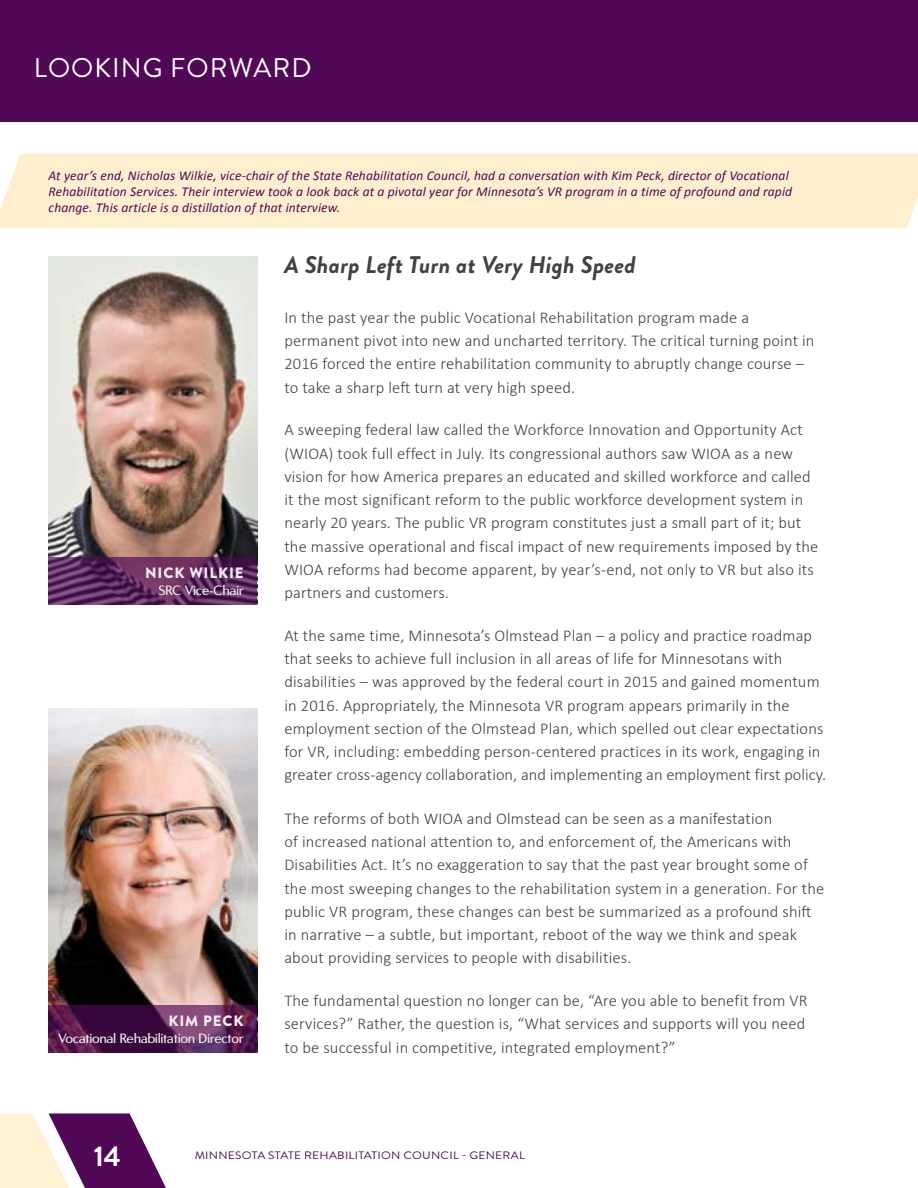
<style>
.page{position:relative;width:918px;height:1188px;background:#fff}
.page>*{position:absolute;margin:0;border:0;box-sizing:border-box;transform-origin:0 0}
.t1{font:700 28.5px "Brandon Grotesque";color:#fff}
.Left_Page_Header{font:27px "Brandon Grotesque";letter-spacing:.04em;color:#fff}
.Left_PG_Header_H2{font:27px "Brandon Grotesque";letter-spacing:.04em;color:#fff}
.Column_Head{font:italic 700 24px "Brandon Grotesque";letter-spacing:.01em;color:#414042}
.t2{font:300 16.5px/23.2px "Calibri";letter-spacing:.01em;color:#414042}
.t3{font:900 15px "Brandon Grotesque";letter-spacing:.06em;color:#ededee}
.t4{font:italic 13.5px/16.2px "Calibri";letter-spacing:.01em;color:#510856}
.t5{font:500 13.5px "Carisma";letter-spacing:-.03em;color:#ededee}
.t6{font:10.8px "Brandon Grotesque";letter-spacing:.02em;color:#510856;scale:1.11 1}
</style>
<div class="page">
<svg style="left:0;top:1113px;width:166px;height:75px"></svg>
<div style="left:0;top:154px;width:918px;height:74px;background:#ffefce"></div>
<div style="left:0;top:0;width:918px;height:122px;background:#510856"></div>
<img style="left:49px;top:708px;width:208px;height:298px">
<svg style="left:49px;top:1006px;width:208px;height:47px;background:#531d50"></svg>
<img style="left:49px;top:256px;width:208px;height:302px">
<svg style="left:49px;top:558px;width:208px;height:47px;background:#602b5e"></svg>
<p class="Left_Page_Header" style="left:34px;top:49px;width:281px">THE YEAR IN EVIEW</p>
<h2 class="Left_PG_Header_H2" style="left:34px;top:49px;width:279px">LOOKING FORWARD</h2>
<p class="t4" style="left:49px;top:167px;width:745px">At year’s end, Nicholas Wilkie, vice-chair of the State Rehabilitation Council, had a conversation with Kim Peck, director of Vocational<br>Rehabilitation Services. Their interview took a look back at a pivotal year for Minnesota’s VR program in a time of profound and rapid change. This article is a distillation of that interview.</p>
<p class="t3" style="left:145px;top:563px;width:100px">NICK WILKIE</p>
<p class="t5" style="left:158px;top:582px;width:87px">SRC Vice-Chair</p>
<p class="t3" style="left:168px;top:1011px;width:77px">KIM PECK</p>
<p class="t5" style="left:58px;top:1030px;width:187px">Vocational Rehabilitation Director</p>
<p class="Column_Head" style="left:284px;top:248px;width:353px">A Sharp Left Turn at Very High Speed</p>
<p class="t2" style="left:284px;top:305px;width:532px">In the past year the public Vocational Rehabilitation program made a permanent pivot into new and uncharted territory. The critical turning point in 2016 forced the entire rehabilitation community to abruptly change course – to take a sharp left turn at very high speed.</p>
<p class="t2" style="left:284px;top:417px;width:536px">A sweeping federal law called the Workforce Innovation and Opportunity Act (WIOA) took full effect in July. Its congressional authors saw WIOA as a new vision for how America prepares an educated and skilled workforce and called it the most significant reform to the public workforce development system in nearly 20 years. The public VR program constitutes just a small part of it; but the massive operational and fiscal impact of new requirements imposed by the WIOA reforms had become apparent, by year’s-end, not only to VR but also its partners and customers.</p>
<p class="t2" style="left:284px;top:623px;width:543px">At the same time, Minnesota’s Olmstead Plan – a policy and practice roadmap that seeks to achieve full inclusion in all areas of life for Minnesotans with disabilities – was approved by the federal court in 2015 and gained momentum in 2016. Appropriately, the Minnesota VR program appears primarily in the employment section of the Olmstead Plan, which spelled out clear expectations for VR, including: embedding person-centered practices in its work, engaging in greater cross-agency collaboration, and implementing an employment first policy.</p>
<p class="t2" style="left:284px;top:806px;width:541px">The reforms of both WIOA and Olmstead can be seen as a manifestation<br>of increased national attention to, and enforcement of, the Americans with Disabilities Act. It’s no exaggeration to say that the past year brought some of the most sweeping changes to the rehabilitation system in a generation. For the public VR program, these changes can best be summarized as a profound shift in narrative – a subtle, but important, reboot of the way we think and speak about providing services to people with disabilities.</p>
<p class="t2" style="left:284px;top:988px;width:525px">The fundamental question no longer can be, “Are you able to benefit from VR services?” Rather, the question is, “What services and supports will you need to be successful in competitive, integrated employment?”</p>
<h1 class="t1" style="left:94px;top:1137px;width:29px">14</h1>
<p class="t6" style="left:195px;top:1148px;width:299px">MINNESOTA STATE REHABILITATION COUNCIL - GENERAL</p>
</div>
